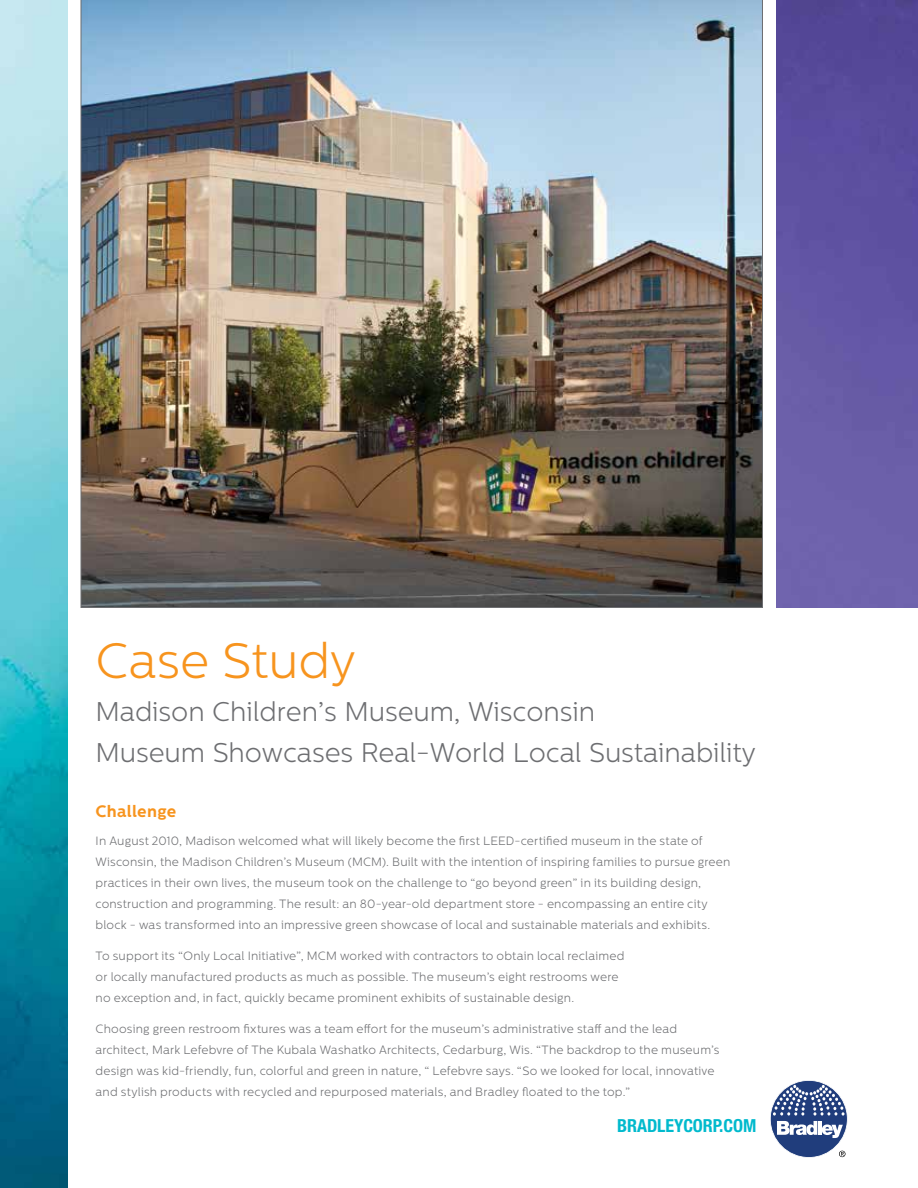
<style>
.page{position:relative;width:918px;height:1188px;background:#fff}
.page>*{position:absolute;margin:0;border:0;box-sizing:border-box;transform-origin:0 0}
.t1{font:300 49.5px "Centrale Sans";color:#f7941e}
.t2{font:300 27px/41.2px "Centrale Sans";letter-spacing:-.005em;color:#6d6e71}
.t3{font:700 condensed 18px "Helvetica Neue";letter-spacing:-.005em;color:#00bacd}
.t4{font:700 16.5px "Centrale Sans";letter-spacing:.015em;color:#f7941e}
.t5{font:300 12px/21px "Centrale Sans";letter-spacing:.015em;color:#6d6e71}
</style>
<div class="page">
<img style="left:0;top:0;width:68px;height:1188px">
<svg style="left:770px;top:1080px;width:78px;height:78px"></svg>
<img style="left:776px;top:0;width:142px;height:608px">
<img style="left:81px;top:0;width:682px;height:608px">
<h1 class="t1" style="left:96px;top:633px;width:262px">Case Study</h1>
<h2 class="t2" style="left:96px;top:691px;width:662px">Madison Children’s Museum, Wisconsin<br>Museum Showcases Real-World Local Sustainability</h2>
<h3 class="t4" style="left:96px;top:801px;width:82px">Challenge</h3>
<p class="t5" style="left:96px;top:830px;width:636px">In August 2010, Madison welcomed what will likely become the first LEED-certified museum in the state of Wisconsin, the Madison Children’s Museum (MCM). Built with the intention of inspiring families to pursue green practices in their own lives, the museum took on the challenge to “go beyond green” in its building design, construction and programming. The result: an 80-year-old department store - encompassing an entire city block - was transformed into an impressive green showcase of local and sustainable materials and exhibits.</p>
<p class="t5" style="left:96px;top:945px;width:530px">To support its “Only Local Initiative”, MCM worked with contractors to obtain local reclaimed or locally manufactured products as much as possible. The museum’s eight restrooms were no exception and, in fact, quickly became prominent exhibits of sustainable design.</p>
<p class="t5" style="left:96px;top:1018px;width:625px">Choosing green restroom fixtures was a team effort for the museum’s administrative staff and the lead architect, Mark Lefebvre of The Kubala Washatko Architects, Cedarburg, Wis. “The backdrop to the museum’s design was kid-friendly, fun, colorful and green in nature, “ Lefebvre says. “So we looked for local, innovative and stylish products with recycled and repurposed materials, and Bradley floated to the top.”</p>
<h3 class="t3" style="left:617px;top:1115px;width:141px">BRADLEYCORP.COM</h3>
</div>
